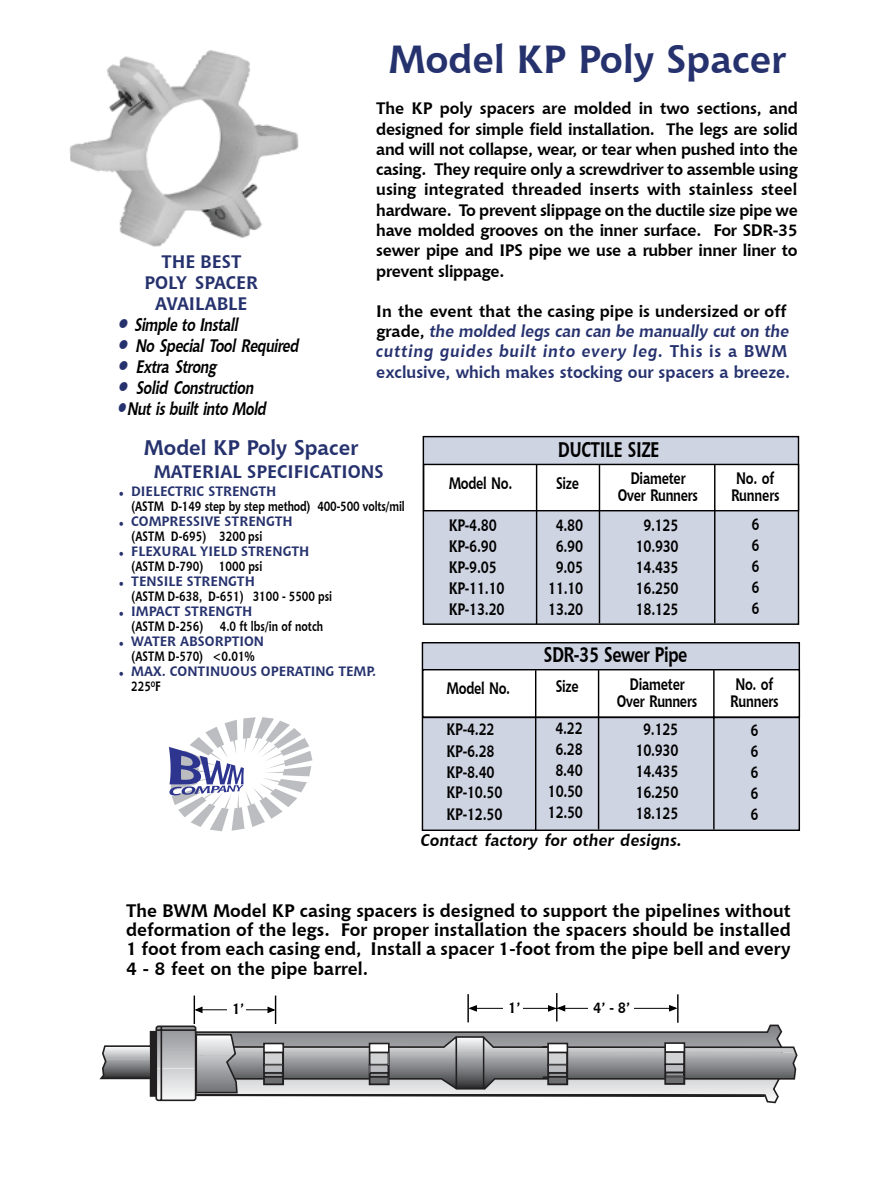
<style>
.page{position:relative;width:882px;height:1188px;background:#fff}
.page>*{position:absolute;margin:0;border:0;box-sizing:border-box;transform-origin:0 0}
.t1{font:700 39px "Chianti BT";color:#26326e}
.t2{font:700 21px "Chianti BT";letter-spacing:-.025em;color:#000;scale:.8 1}
.t3{font:700 21px "Chianti BT";color:#26326e}
.t4{font:700 18px/19.5px "Chianti BT";color:#000;text-align:justify}
.t5{font:italic 700 18px "Chianti BT";color:#000;scale:.8 1}
.t6{font:700 18px/21px "Chianti BT";color:#26326e;text-align:center}
.t7{font:italic 700 16.8px/20.2px "Chianti BT";letter-spacing:-.005em;color:#26326e}
.t8{font:700 16.5px/20.2px "Chianti BT";letter-spacing:-.02em;color:#000;text-align:justify}
.t9{font:700 16.5px/21px "Chianti BT";letter-spacing:-.02em;color:#000;text-align:center;scale:.8 1}
.t10{font:700 16.5px "Chianti BT";color:#000}
.t11{font:italic 700 16.5px "Chianti BT";letter-spacing:.005em;color:#000}
.t12{font:700 15px "Chianti BT";color:#000;scale:.9 1}
.t13{font:700 13.5px/15px "Chianti BT";color:#000;scale:.8 1}
.t14{font:700 13.5px/15.1px "Chianti BT";color:#26326e}
.s1{font-size:30px;color:#26326e}
.s2{font-style:normal;font-size:16.5px;color:#000}
.s3{font-style:normal}
.s4{font-weight:400;color:#26326e}
.s5{color:#26326e}
.s6{font-weight:400}
.s7{color:#000}
</style>
<div class="page">
<img style="left:69px;top:50px;width:230px;height:197px">
<svg style="left:99px;top:993px;width:698px;height:109px"></svg>
<div style="left:503px;top:1000px;width:20px;height:14px;background:#fff"></div>
<div style="left:588px;top:1003px;width:45px;height:14px;background:#fff"></div>
<svg style="left:169px;top:717px;width:143px;height:114px"></svg>
<div style="left:422px;top:643px;width:377px;height:187px;background:#cfd4e3"></div>
<div style="left:421px;top:642px;width:378px;height:189px;border:1px solid #000"></div>
<div style="left:422px;top:670px;width:377px;height:47px;background:#fff"></div>
<div style="left:422px;top:669px;width:377px;height:49px;border:1px solid #000"></div>
<hr style="left:535px;top:670px;width:1px;height:160px;background:#000">
<hr style="left:597px;top:670px;width:2px;height:159px;background:#000">
<hr style="left:713px;top:670px;width:1px;height:159px;background:#000">
<hr style="left:422px;top:717px;width:377px;height:1px;background:#000">
<div style="left:423px;top:437px;width:375px;height:187px;background:#cfd4e3"></div>
<div style="left:422px;top:436px;width:377px;height:189px;border:1px solid #000"></div>
<div style="left:423px;top:464px;width:375px;height:47px;background:#fff"></div>
<div style="left:423px;top:464px;width:376px;height:47px;border:1px solid #000"></div>
<hr style="left:535px;top:464px;width:2px;height:160px;background:#000">
<hr style="left:598px;top:464px;width:2px;height:159px;background:#000">
<hr style="left:713px;top:464px;width:2px;height:159px;background:#000">
<p class="t6" style="left:144px;top:250px;width:115px">THE BEST<br>POLY SPACER<br>AVAILABLE</p>
<p class="t5" style="left:114px;top:312px;width:161px"><span class="s1">•</span>Simple to Install</p>
<p class="t5" style="left:114px;top:333px;width:237px"><span class="s1">•</span> No Special Tool Required</p>
<p class="t5" style="left:114px;top:354px;width:135px"><span class="s1">•</span> Extra Strong</p>
<p class="t5" style="left:114px;top:375px;width:181px"><span class="s1">•</span> Solid Construction</p>
<p class="t5" style="left:114px;top:396px;width:196px"><span class="s1">•</span>Nut is built into Mold</p>
<h1 class="t1" style="left:388px;top:31px;width:399px">Model KP Poly Spacer</h1>
<p class="t8" style="left:376px;top:98px;width:423px">The KP poly spacers are molded in two sections, and designed for simple field installation. The legs are solid and will not collapse, wear, or tear when pushed into the casing. They require only a screwdriver to assemble using using integrated threaded inserts with stainless steel hardware. To prevent slippage on the ductile size pipe we have molded grooves on the inner surface. For SDR-35 sewer pipe and IPS pipe we use a rubber inner liner to prevent slippage.</p>
<p class="t10" style="left:376px;top:300px;width:412px">In the event that the casing pipe is undersized or off</p>
<p class="t7" style="left:376px;top:320px;width:415px"><span class="s2">grade,</span> the molded legs can can be manually cut on the cutting guides built into every leg. <span class="s3">This is a BWM exclusive, which makes stocking our spacers a breeze.</span></p>
<p class="t3" style="left:144px;top:433px;width:216px">Model KP Poly Spacer</p>
<p class="t6" style="left:154px;top:460px;width:231px">MATERIAL SPECIFICATIONS</p>
<p class="t13" style="left:131px;top:483px;width:343px;text-indent:-14px"><span class="s4">•</span> <span class="s5">DIELECTRIC STRENGTH<br></span>(ASTM D-149 step by step method) 400-500 volts/mil</p>
<p class="t14" style="left:131px;top:513px;width:163px;text-indent:-14px"><span class="s6">•</span> COMPRESSIVE STRENGTH <span class="s7">(ASTM D-695) 3200 psi</span></p>
<p class="t14" style="left:131px;top:543px;width:180px;text-indent:-14px"><span class="s6">•</span> FLEXURAL YIELD STRENGTH <span class="s7">(ASTM D-790) 1000 psi</span></p>
<p class="t13" style="left:131px;top:573px;width:252px;text-indent:-14px"><span class="s4">•</span> <span class="s5">TENSILE STRENGTH<br></span>(ASTM D-638, D-651) 3100 - 5500 psi</p>
<p class="t13" style="left:131px;top:603px;width:241px;text-indent:-14px"><span class="s4">•</span> <span class="s5">IMPACT STRENGTH<br></span>(ASTM D-256) 4.0 ft lbs/in of notch</p>
<p class="t13" style="left:118px;top:633px;width:184px;text-align:center"><span class="s4">•</span> <span class="s5">WATER ABSORPTION </span>(ASTM D-570) &lt;0.01%</p>
<p class="t14" style="left:131px;top:663px;width:246px;text-indent:-14px"><span class="s6">•</span> MAX. CONTINUOUS OPERATING TEMP.<br><span class="s7">225</span><sup>O</sup><span class="s7">F</span></p>
<p class="t9" style="left:448px;top:471px;width:81px">Model No.</p>
<p class="t9" style="left:448px;top:514px;width:71px;text-align:left">KP-4.80<br>KP-6.90<br>KP-9.05<br>KP-11.10<br>KP-13.20</p>
<p class="t9" style="left:446px;top:676px;width:81px">Model No.</p>
<p class="t9" style="left:446px;top:718px;width:71px;text-align:left">KP-4.22<br>KP-6.28<br>KP-8.40<br>KP-10.50<br>KP-12.50</p>
<p class="t2" style="left:557px;top:434px;width:129px">DUCTILE SIZE</p>
<p class="t9" style="left:556px;top:471px;width:30px">Size</p>
<p class="t9" style="left:548px;top:514px;width:45px">4.80<br>6.90<br>9.05<br>11.10<br>13.20</p>
<p class="t9" style="left:617px;top:469px;width:102px;line-height:16.5px">Diameter<br>Over Runners</p>
<p class="t9" style="left:730px;top:469px;width:62px;line-height:16.5px">No. of<br>Runners</p>
<p class="t9" style="left:751px;top:513px;width:12px;text-align:justify">6<br>6<br>6<br>6<br>6</p>
<p class="t9" style="left:635px;top:514px;width:55px">9.125<br>10.930<br>14.435<br>16.250<br>18.125</p>
<p class="t2" style="left:543px;top:639px;width:181px">SDR-35 Sewer Pipe</p>
<p class="t9" style="left:555px;top:675px;width:30px">Size</p>
<p class="t9" style="left:548px;top:717px;width:45px">4.22<br>6.28<br>8.40<br>10.50<br>12.50</p>
<p class="t9" style="left:616px;top:675px;width:102px;line-height:16.5px">Diameter<br>Over Runners</p>
<p class="t9" style="left:730px;top:675px;width:62px;line-height:16.5px">No. of<br>Runners</p>
<p class="t9" style="left:750px;top:719px;width:12px;text-align:justify">6<br>6<br>6<br>6<br>6</p>
<p class="t9" style="left:635px;top:718px;width:55px">9.125<br>10.930<br>14.435<br>16.250<br>18.125</p>
<p class="t11" style="left:421px;top:828px;width:262px">Contact factory for other designs.</p>
<p class="t4" style="left:126px;top:900px;width:666px">The BWM Model KP casing spacers is designed to support the pipelines without deformation of the legs. For proper installation the spacers should be installed 1 foot from each casing end, Install a spacer 1-foot from the pipe bell and every 4 - 8 feet on the pipe barrel.</p>
<p class="t12" style="left:232px;top:999px;width:15px">1’</p>
<p class="t12" style="left:508px;top:997px;width:15px">1’</p>
<p class="t12" style="left:593px;top:997px;width:43px">4’ - 8’</p>
</div>
